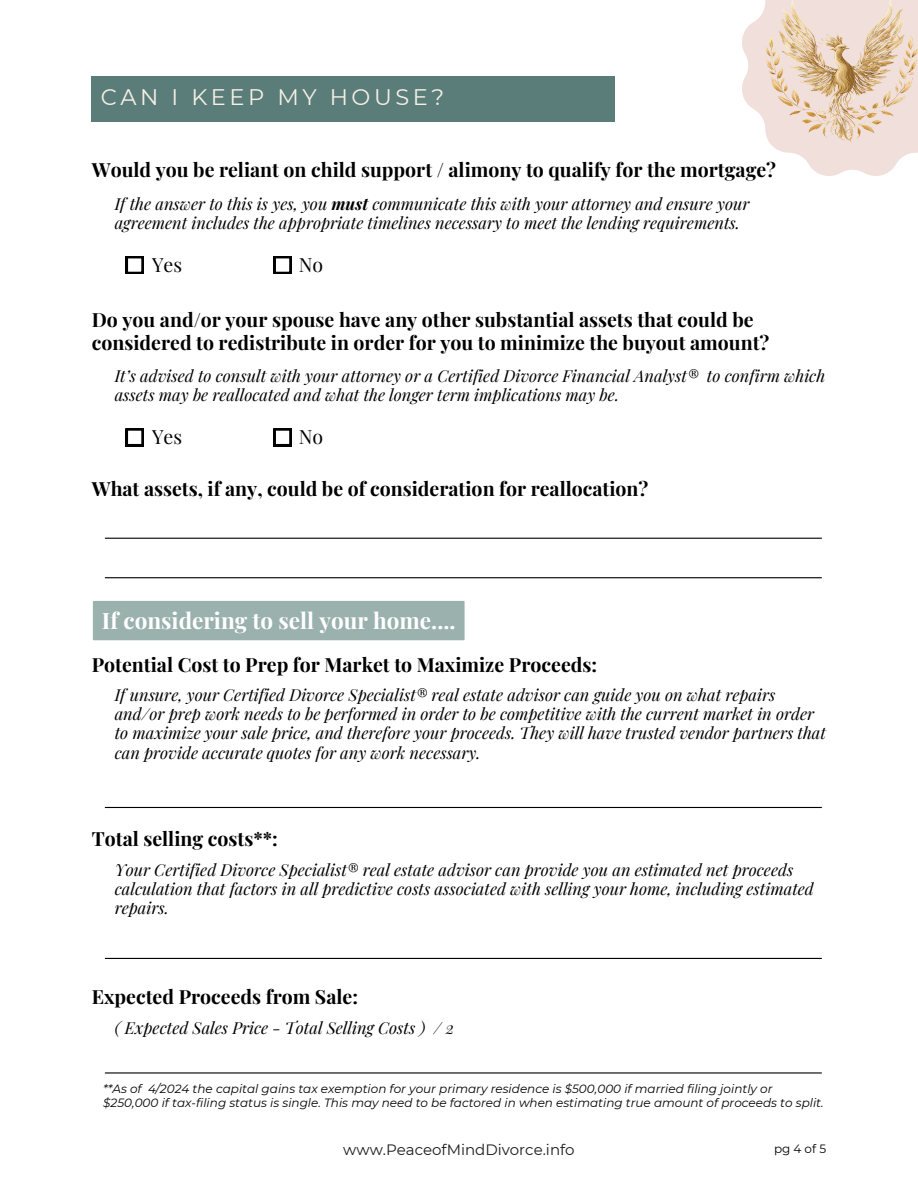
<style>
.page{position:relative;width:918px;height:1188px;background:#fff}
.page>*{position:absolute;margin:0;border:0;box-sizing:border-box;transform-origin:0 0}
.t1{font:700 22.5px "Playfair Display";color:#fff}
.t2{font:22.5px "Montserrat";letter-spacing:.16em;color:#f5f0e6}
.t3{font:700 19.5px/22.5px "Playfair Display";color:#000}
.t4{font:19.5px "Playfair Display";color:#000}
.t5{font:italic 16.5px/19.2px "Playfair Display";color:#000}
.t6{font:15px "Montserrat";color:#1c1c1c}
.t7{font:italic 12px/14px "Montserrat";color:#000}
.t8{font:12px "Montserrat";letter-spacing:.26em;color:#000}
.s1{font-weight:700}
</style>
<div class="page">
<hr style="left:105px;top:577px;width:717px;height:1px;background:#000">
<hr style="left:105px;top:807px;width:717px;height:1px;background:#000">
<hr style="left:105px;top:958px;width:717px;height:1px;background:#000">
<div style="left:93px;top:601px;width:372px;height:39px;background:#9ab1ae"></div>
<hr style="left:105px;top:1072px;width:717px;height:2px;background:#000">
<svg style="left:742px;top:22px;width:162px;height:154px"></svg>
<img style="left:754px;top:0;width:164px;height:156px">
<div style="left:92px;top:76px;width:523px;height:46px;background:#5b7d79"></div>
<svg style="left:126px;top:256px;width:18px;height:18px"></svg>
<svg style="left:274px;top:256px;width:17px;height:18px"></svg>
<svg style="left:126px;top:428px;width:18px;height:18px"></svg>
<svg style="left:274px;top:428px;width:17px;height:18px"></svg>
<hr style="left:105px;top:538px;width:717px;height:1px;background:#000">
<p class="t2" style="left:101px;top:83px;width:345px">CAN I KEEP MY HOUSE?</p>
<p class="t3" style="left:92px;top:157px;width:686px">Would you be reliant on child support / alimony to qualify for the mortgage?</p>
<p class="t5" style="left:115px;top:194px;width:636px">If the answer to this is yes, you <span class="s1">must</span> communicate this with your attorney and ensure your agreement includes the appropriate timelines necessary to meet the lending requirements.</p>
<p class="t4" style="left:152px;top:251px;width:32px">Yes</p>
<p class="t4" style="left:299px;top:251px;width:26px">No</p>
<p class="t3" style="left:92px;top:308px;width:679px">Do you and/or your spouse have any other substantial assets that could be considered to redistribute in order for you to minimize the buyout amount?</p>
<p class="t5" style="left:115px;top:366px;width:712px">It’s advised to consult with your attorney or a Certified Divorce Financial Analyst® to confirm which assets may be reallocated and what the longer term implications may be.</p>
<p class="t4" style="left:152px;top:423px;width:32px">Yes</p>
<p class="t4" style="left:299px;top:423px;width:26px">No</p>
<p class="t3" style="left:92px;top:477px;width:558px">What assets, if any, could be of consideration for reallocation?</p>
<p class="t1" style="left:102px;top:605px;width:355px">If considering to sell your home....</p>
<p class="t3" style="left:92px;top:652px;width:507px">Potential Cost to Prep for Market to Maximize Proceeds:</p>
<p class="t5" style="left:115px;top:685px;width:713px">If unsure, your Certified Divorce Specialist® real estate advisor can guide you on what repairs and/or prep work needs to be performed in order to be competitive with the current market in order to maximize your sale price, and therefore your proceeds. They will have trusted vendor partners that can provide accurate quotes for any work necessary.</p>
<p class="t3" style="left:92px;top:827px;width:187px">Total selling costs**:</p>
<p class="t5" style="left:115px;top:859px;width:701px">Your Certified Divorce Specialist® real estate advisor can provide you an estimated net proceeds calculation that factors in all predictive costs associated with selling your home, including estimated repairs.</p>
<p class="t3" style="left:92px;top:985px;width:268px">Expected Proceeds from Sale:</p>
<p class="t5" style="left:115px;top:1017px;width:341px">( Expected Sales Price - Total Selling Costs ) / 2</p>
<p class="t7" style="left:103px;top:1081px;width:722px">**As of 4/2024 the capital gains tax exemption for your primary residence is $500,000 if married filing jointly or $250,000 if tax-filing status is single. This may need to be factored in when estimating true amount of proceeds to split.</p>
<h1 class="t6" style="left:343px;top:1141px;width:233px">www.PeaceofMindDivorce.info</h1>
<p class="t8" style="left:774px;top:1141px;width:54px">pg4of5</p>
</div>
